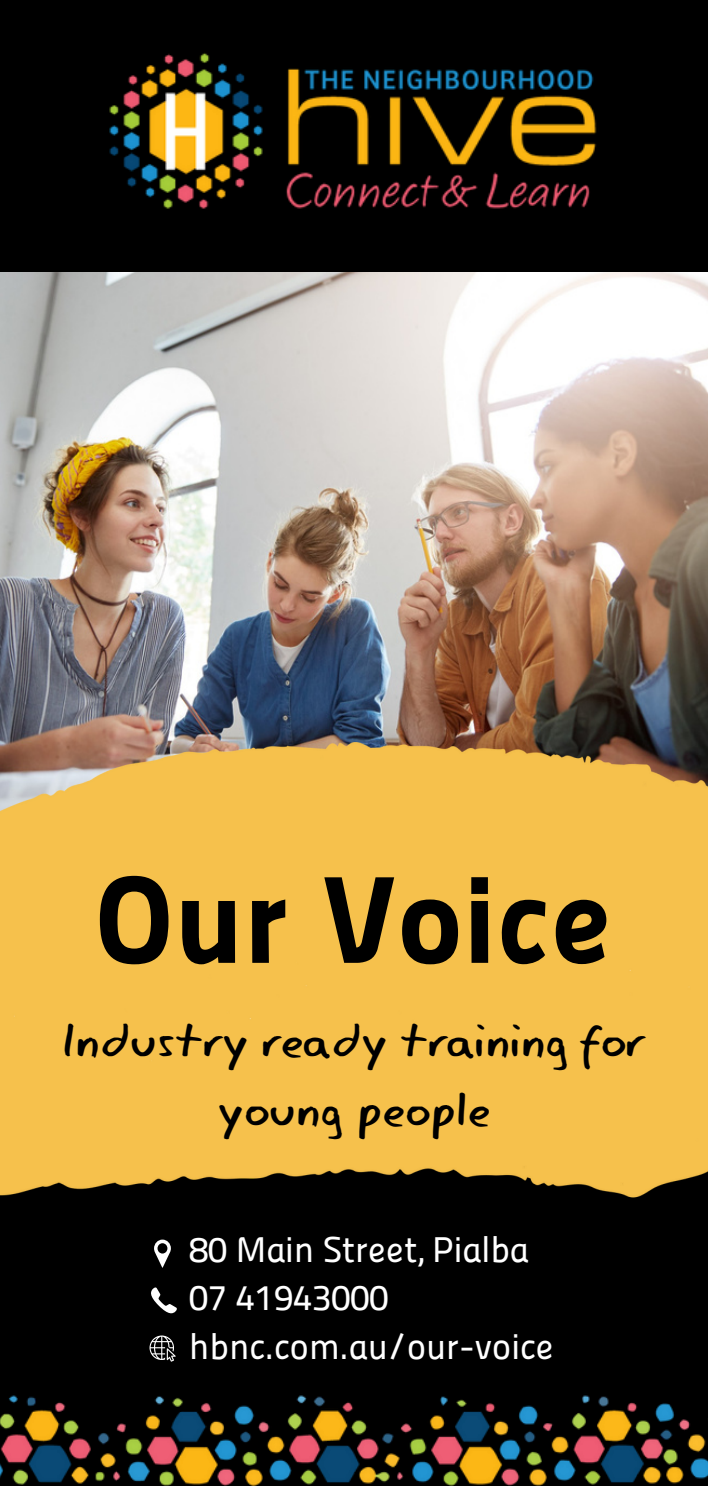
<style>
.page{position:relative;width:708px;height:1489px;background:#fff}
.page>*{position:absolute;margin:0;border:0;box-sizing:border-box;transform-origin:0 0}
.t1{font:124px "Panefresco 999 wt";color:#000}
.t2{font:49.75px/69.2px "Eager Naturalist";color:#000;text-align:center}
.t3{font:36px/48.8px "Panefresco 500 wt";color:#fff}
</style>
<div class="page">
<img style="left:0;top:272px;width:707px;height:471px">
<div style="left:0;top:1160px;width:707px;height:325px;background:#000"></div>
<div style="left:0;top:0;width:707px;height:271px;background:#000"></div>
<img style="left:0;top:743px;width:707px;height:455px">
<img style="left:0;top:1395px;width:707px;height:90px">
<img style="left:109px;top:53px;width:488px;height:156px">
<svg style="left:154px;top:1239px;width:17px;height:28px"></svg>
<svg style="left:151px;top:1287px;width:26px;height:27px"></svg>
<svg style="left:149px;top:1335px;width:27px;height:27px"></svg>
<h1 class="t1" style="left:94px;top:846px;width:520px">Our Voice</h1>
<h2 class="t2" style="left:63px;top:1005px;width:583px">Industry ready training for young people</h2>
<p class="t3" style="left:189px;top:1224px;width:366px">80 Main Street, Pialba<br>07 41943000 hbnc.com.au/our-voice</p>
</div>
